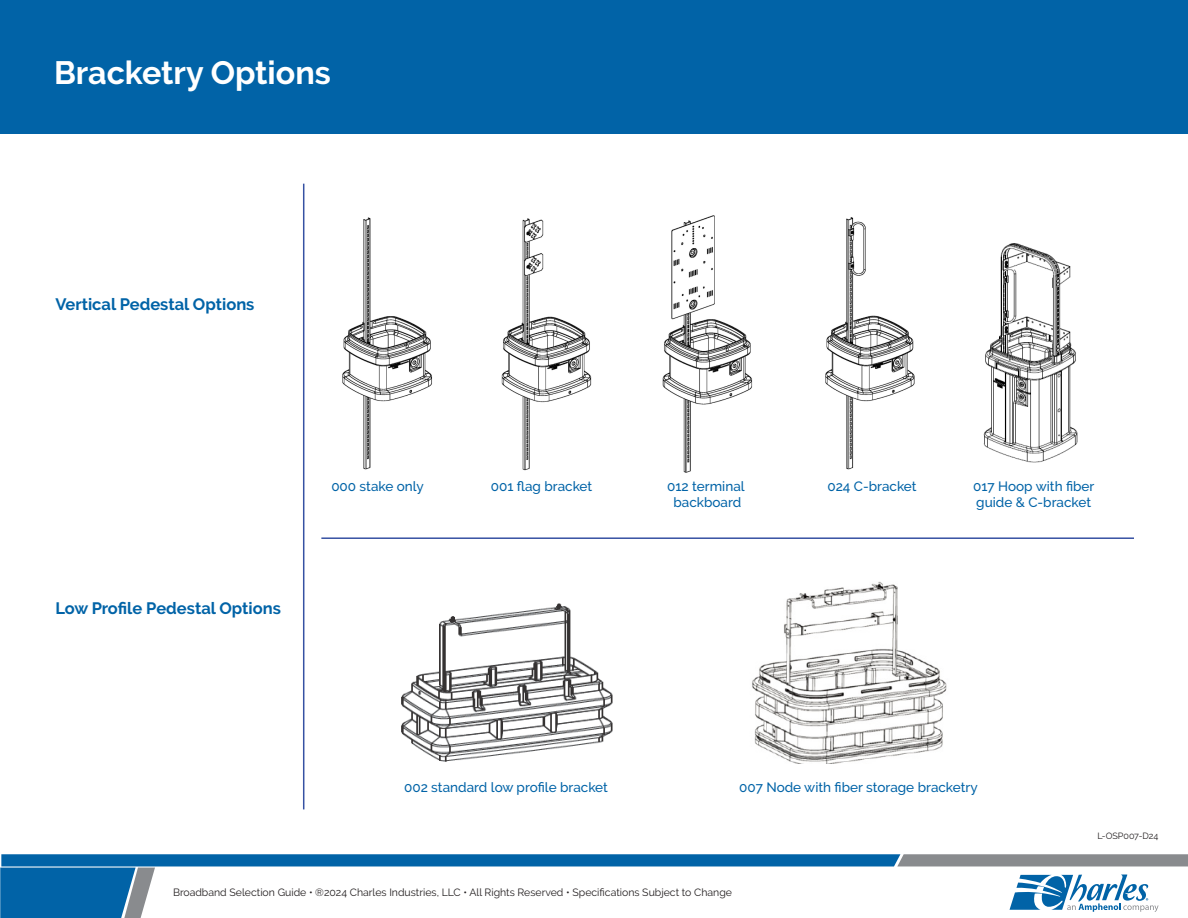
<style>
.page{position:relative;width:1188px;height:918px;background:#fff}
.page>*{position:absolute;margin:0;border:0;box-sizing:border-box;transform-origin:0 0}
.t1{font:700 32.25px "Raleway";color:#fff}
.t2{font:700 16.5px "Raleway";color:#0163a7}
.t3{font:500 13.5px "Raleway";color:#0163a7}
.t4{font:10.5px "Raleway";color:#231f20}
.t5{font:9px "Raleway";color:#231f20}
</style>
<div class="page">
<div style="left:0;top:0;width:1188px;height:134px;background:#0163a7"></div>
<svg style="left:0;top:854px;width:1188px;height:64px"></svg>
<hr style="left:303px;top:184px;width:1px;height:625px;background:#3651a3">
<hr style="left:321px;top:537px;width:813px;height:2px;background:#3651a3">
<img style="left:342px;top:217px;width:90px;height:253px">
<img style="left:501px;top:218px;width:91px;height:253px">
<img style="left:662px;top:215px;width:91px;height:258px">
<img style="left:825px;top:217px;width:90px;height:253px">
<img style="left:401px;top:603px;width:212px;height:159px">
<img style="left:752px;top:582px;width:195px;height:181px">
<img style="left:983px;top:243px;width:95px;height:220px">
<p class="t1" style="left:54px;top:55px;width:278px">Bracketry Options</p>
<p class="t2" style="left:55px;top:295px;width:201px">Vertical Pedestal Options</p>
<p class="t2" style="left:55px;top:599px;width:227px">Low Profile Pedestal Options</p>
<p class="t3" style="left:331px;top:479px;width:94px">000 stake only</p>
<p class="t3" style="left:491px;top:479px;width:103px">001 flag bracket</p>
<p class="t3" style="left:667px;top:479px;width:79px">012 terminal</p>
<p class="t3" style="left:827px;top:479px;width:91px">024 C-bracket</p>
<p class="t3" style="left:674px;top:495px;width:69px">backboard</p>
<p class="t3" style="left:973px;top:479px;width:123px">017 Hoop with fiber</p>
<p class="t3" style="left:976px;top:495px;width:116px">guide &amp; C-bracket</p>
<p class="t3" style="left:404px;top:779px;width:205px">002 standard low profile bracket</p>
<p class="t3" style="left:739px;top:779px;width:240px">007 Node with fiber storage bracketry</p>
<p class="t5" style="left:1097px;top:831px;width:63px">L-OSP007-D24</p>
<p class="t4" style="left:173px;top:886px;width:560px">Broadband Selection Guide • ®2024 Charles Industries, LLC • All Rights Reserved • Specifications Subject to Change</p>
</div>
